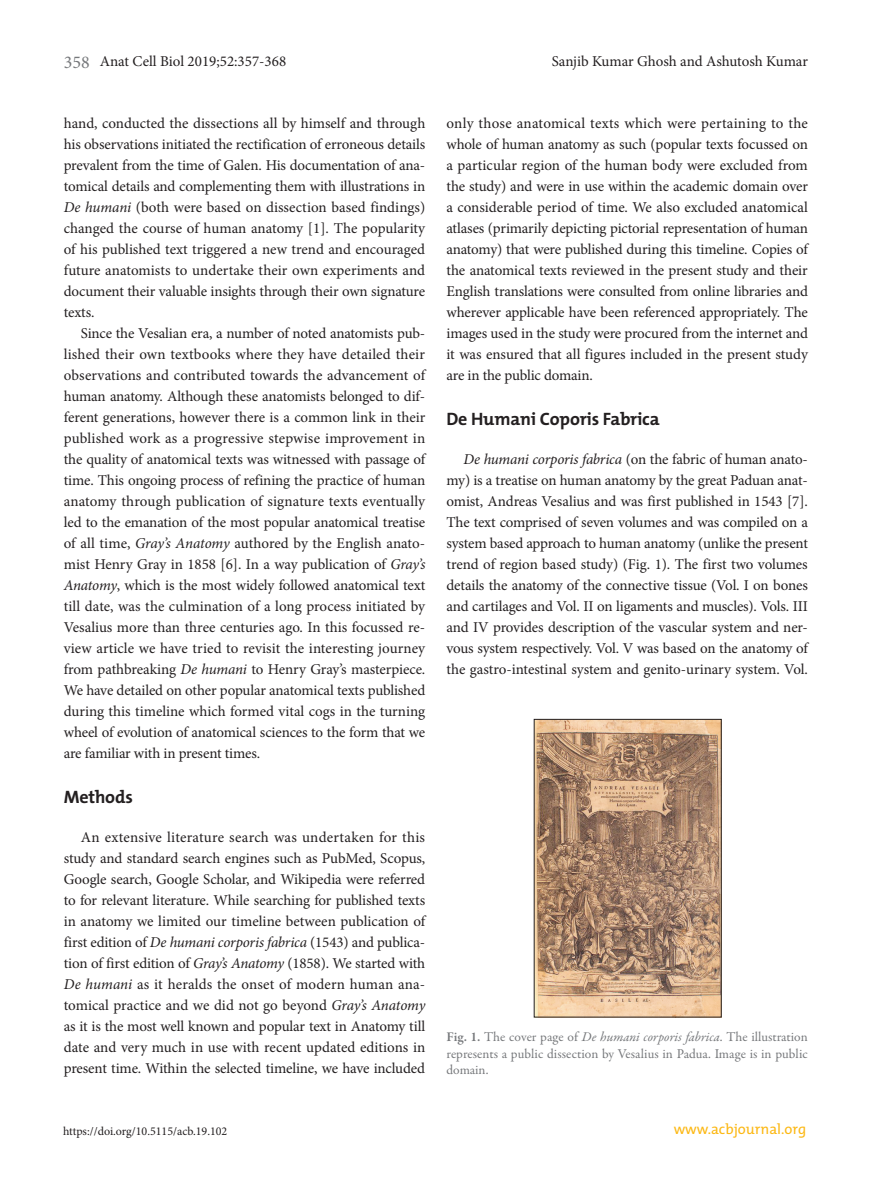
<style>
.page{position:relative;width:893px;height:1191px;background:#fff}
.page>*{position:absolute;margin:0;border:0;box-sizing:border-box;transform-origin:0 0}
.t1{font:700 18px "The Mix";letter-spacing:-.01em;color:#231f20}
.t2{font:15px/21px "Minion Pro";letter-spacing:-.01em;color:#231f20;text-align:justify}
.t3{font:14.7px "The Mix";color:#fcb814}
.t4{font:13.5px/16.2px "Garamond Premr Pro";letter-spacing:.005em;color:#76787b;text-align:justify}
.t5{font:12px "Minion Pro";color:#231f20}
.s1{font-size:18px;color:#76787b}
.s2{font-style:italic}
.s3{font-weight:600}
</style>
<div class="page">
<img style="left:536px;top:721px;width:183px;height:294px">
<p class="t2" style="left:64px;top:50px;width:224px"><span class="s1">358</span> Anat Cell Biol 2019;52:357-368</p>
<p class="t2" style="left:552px;top:50px;width:258px">Sanjib Kumar Ghosh and Ashutosh Kumar</p>
<p class="t2" style="left:64px;top:113px;width:363px">hand, conducted the dissections all by himself and through his observations initiated the rectification of erroneous details prevalent from the time of Galen. His documentation of ana&shy;tomical details and complementing them with illustrations in <span class="s2">De humani</span> (both were based on dissection based findings) changed the course of human anatomy [1]. The popularity of his published text triggered a new trend and encouraged future anatomists to undertake their own experiments and document their valuable insights through their own signature texts.</p>
<p class="t2" style="left:64px;top:323px;width:363px;text-indent:17px">Since the Vesalian era, a number of noted anatomists pub&shy;lished their own textbooks where they have detailed their observations and contributed towards the advancement of human anatomy. Although these anatomists belonged to dif&shy;ferent generations, however there is a common link in their published work as a progressive stepwise improvement in the quality of anatomical texts was witnessed with passage of time. This ongoing process of refining the practice of human anatomy through publication of signature texts eventually led to the emanation of the most popular anatomical treatise of all time, <span class="s2">Gray’s Anatomy</span> authored by the English anato&shy;mist Henry Gray in 1858 [6]. In a way publication of <span class="s2">Gray’s Anatomy</span>, which is the most widely followed anatomical text till date, was the culmination of a long process initiated by Vesalius more than three centuries ago. In this focussed re&shy;view article we have tried to revisit the interesting journey from pathbreaking <span class="s2">De humani</span> to Henry Gray’s masterpiece.<br>We have detailed on other popular anatomical texts published during this timeline which formed vital cogs in the turning wheel of evolution of anatomical sciences to the form that we are familiar with in present times.</p>
<p class="t1" style="left:64px;top:782px;width:71px">Methods</p>
<p class="t2" style="left:64px;top:827px;width:363px;text-indent:17px">An extensive literature search was undertaken for this study and standard search engines such as PubMed, Scopus, Google search, Google Scholar, and Wikipedia were referred to for relevant literature. While searching for published texts in anatomy we limited our timeline between publication of first edition of <span class="s2">De humani corporis fabrica</span> (1543) and publica&shy;tion of first edition of <span class="s2">Gray’s Anatomy</span> (1858). We started with <span class="s2">De humani</span> as it heralds the onset of modern human ana&shy;tomical practice and we did not go beyond <span class="s2">Gray’s Anatomy </span>as it is the most well known and popular text in Anatomy till date and very much in use with recent updated editions in present time. Within the selected timeline, we have included</p>
<p class="t2" style="left:446px;top:113px;width:363px">only those anatomical texts which were pertaining to the whole of human anatomy as such (popular texts focussed on a particular region of the human body were excluded from the study) and were in use within the academic domain over a considerable period of time. We also excluded anatomical atlases (primarily depicting pictorial representation of human anatomy) that were published during this timeline. Copies of the anatomical texts reviewed in the present study and their English translations were consulted from online libraries and wherever applicable have been referenced appropriately. The images used in the study were procured from the internet and it was ensured that all figures included in the present study are in the public domain.</p>
<p class="t1" style="left:446px;top:404px;width:215px">De Humani Coporis Fabrica</p>
<p class="t2" style="left:446px;top:449px;width:363px;text-indent:17px"><span class="s2">De humani corporis fabrica</span> (on the fabric of human anato&shy;my) is a treatise on human anatomy by the great Paduan anat&shy;omist, Andreas Vesalius and was first published in 1543 [7].<br>The text comprised of seven volumes and was compiled on a system based approach to human anatomy (unlike the present trend of region based study) (Fig. 1). The first two volumes details the anatomy of the connective tissue (Vol. I on bones and cartilages and Vol. II on ligaments and muscles). Vols. III and IV provides description of the vascular system and ner&shy;vous system respectively. Vol. V was based on the anatomy of the gastro-intestinal system and genito-urinary system. Vol.</p>
<p class="t4" style="left:446px;top:1029px;width:363px"><span class="s3">Fig. 1.</span> The cover page of <span class="s2">De humani corporis fabrica</span>. The illustration represents a public dissection by Vesalius in Padua. Image is in public domain.</p>
<p class="t5" style="left:63px;top:1123px;width:166px">https://doi.org/10.5115/acb.19.102</p>
<p class="t3" style="left:674px;top:1117px;width:134px">www.acbjournal.org</p>
</div>
